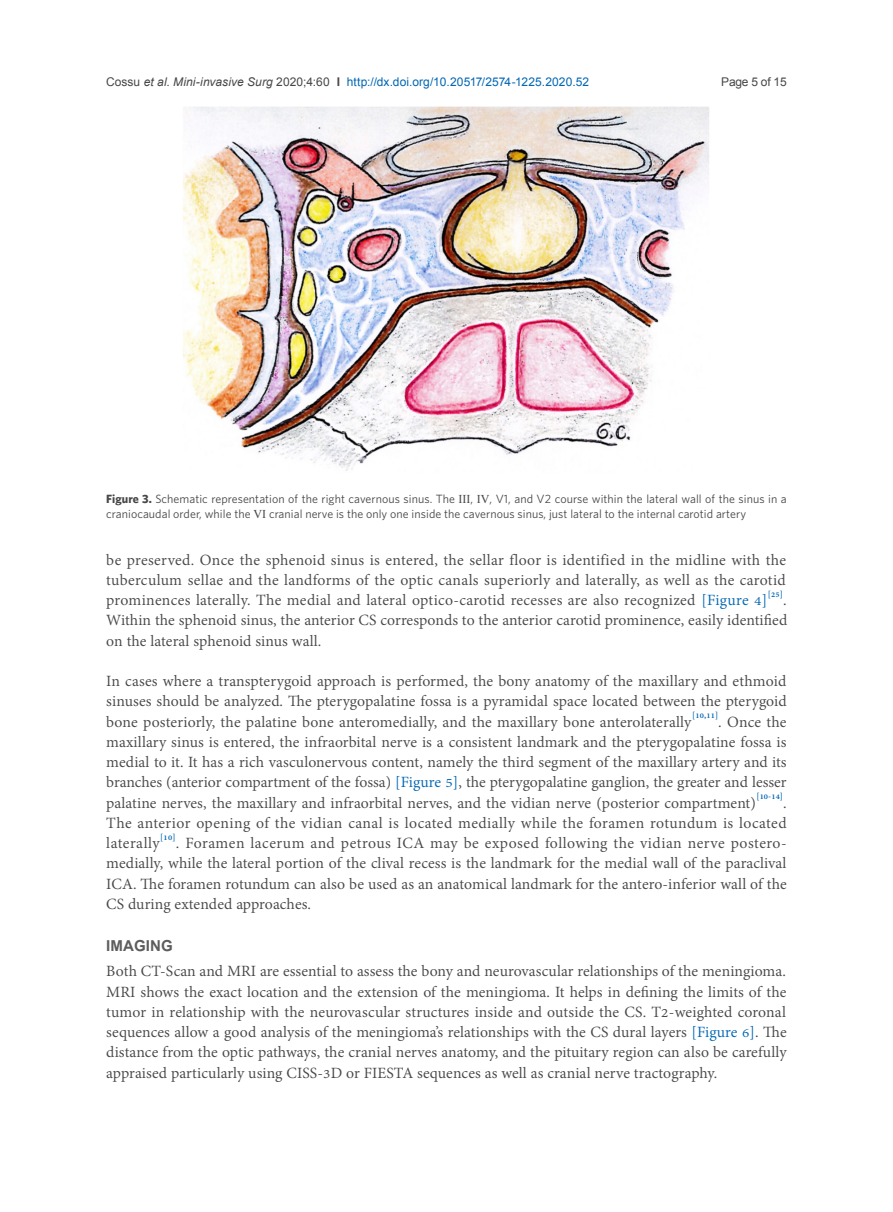
<style>
.page{position:relative;width:893px;height:1212px;background:#fff}
.page>*{position:absolute;margin:0;border:0;box-sizing:border-box;transform-origin:0 0}
.正文{font:700 21px "Utsaah";letter-spacing:.005em;color:#5d5d5e}
.正文-2{font:19.2px/20.2px "Adobe Thai";letter-spacing:.005em;color:#484648;text-align:justify}
.正文-3{font:12px/15px "Whitney";letter-spacing:.005em;color:#484648}
.t1{font:12px "Arial";letter-spacing:.005em;color:#0166b3}
.t2{font:12px "Arial";letter-spacing:-.025em;color:#484648}
.s1{color:#484648}
.s2{font-style:italic;color:#484648}
.s3{font-weight:700;color:#484648}
.s4{font-weight:700}
.s5{font-family:"Times New Roman"}
.s6{color:#0166b3}
</style>
<div class="page">
<img style="left:183px;top:106px;width:526px;height:365px">
<p class="t1" style="left:106px;top:73px;width:484px"><span class="s1">Cossu</span> <span class="s2">et al</span><span class="s1">.</span> <span class="s2">Mini-invasive Surg</span> <span class="s1">2020;4:60</span> <span class="s3">I</span> http://dx.doi.org/10.20517/2574-1225.2020.52</p>
<p class="t2" style="left:721px;top:73px;width:67px">Page 5 of 15</p>
<p class="正文-3" style="left:106px;top:491px;width:682px"><span class="s4">Figure 3.</span> Schematic representation of the right cavernous sinus. The <span class="s5">III</span>, <span class="s5">IV</span>, V1, and V2 course within the lateral wall of the sinus in a craniocaudal order, while the <span class="s5">VI</span> cranial nerve is the only one inside the cavernous sinus, just lateral to the internal carotid artery</p>
<p class="正文-2" style="left:106px;top:548px;width:682px">be preserved. Once the sphenoid sinus is entered, the sellar floor is identified in the midline with the tuberculum sellae and the landforms of the optic canals superiorly and laterally, as well as the carotid prominences laterally. The medial and lateral optico-carotid recesses are also recognized <span class="s6">[Figure 4]</span><sup>[25]</sup>.<br>Within the sphenoid sinus, the anterior CS corresponds to the anterior carotid prominence, easily identified on the lateral sphenoid sinus wall.</p>
<p class="正文-2" style="left:106px;top:669px;width:682px">In cases where a transpterygoid approach is performed, the bony anatomy of the maxillary and ethmoid sinuses should be analyzed. The pterygopalatine fossa is a pyramidal space located between the pterygoid bone posteriorly, the palatine bone anteromedially, and the maxillary bone anterolaterally<sup>[10,11]</sup>. Once the maxillary sinus is entered, the infraorbital nerve is a consistent landmark and the pterygopalatine fossa is medial to it. It has a rich vasculonervous content, namely the third segment of the maxillary artery and its branches (anterior compartment of the fossa) <span class="s6">[Figure 5]</span>, the pterygopalatine ganglion, the greater and lesser palatine nerves, the maxillary and infraorbital nerves, and the vidian nerve (posterior compartment)<sup>[10-14]</sup>.</p>
<p class="正文-2" style="left:106px;top:811px;width:682px">The anterior opening of the vidian canal is located medially while the foramen rotundum is located laterally<sup>[10]</sup>. Foramen lacerum and petrous ICA may be exposed following the vidian nerve postero&shy;medially, while the lateral portion of the clival recess is the landmark for the medial wall of the paraclival ICA. The foramen rotundum can also be used as an anatomical landmark for the antero-inferior wall of the CS during extended approaches.</p>
<p class="正文" style="left:106px;top:935px;width:68px">IMAGING</p>
<p class="正文-2" style="left:106px;top:959px;width:682px">Both CT-Scan and MRI are essential to assess the bony and neurovascular relationships of the meningioma.<br>MRI shows the exact location and the extension of the meningioma. It helps in defining the limits of the tumor in relationship with the neurovascular structures inside and outside the CS. T2-weighted coronal sequences allow a good analysis of the meningioma’s relationships with the CS dural layers <span class="s6">[Figure 6]</span>. The distance from the optic pathways, the cranial nerves anatomy, and the pituitary region can also be carefully appraised particularly using CISS-3D or FIESTA sequences as well as cranial nerve tractography.</p>
</div>
